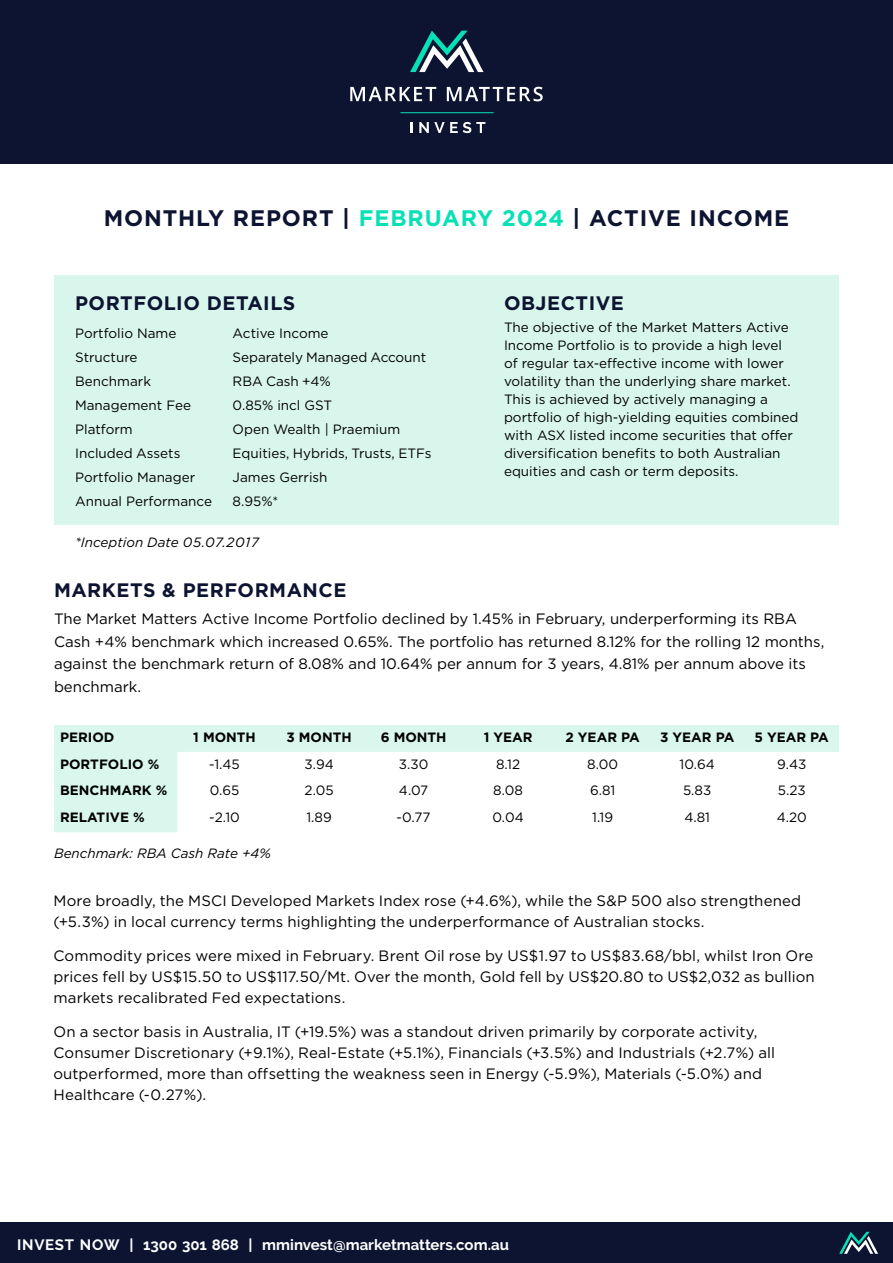
<style>
.page{position:relative;width:893px;height:1263px;background:#fff}
.page>*{position:absolute;margin:0;border:0;box-sizing:border-box;transform-origin:0 0}
.t1{font:700 22.5px "Gotham";letter-spacing:.04em;color:#0d1431}
.t2{font:700 19.5px "Gotham";letter-spacing:.025em;color:#0d1431}
.t3{font:15px/21px "Gotham";color:#000}
.t4{font:700 15px "Raleway";color:#fff}
.t5{font:13.5px/18px "Gotham";color:#000}
.t6{font:700 13.5px "Gotham";color:#000}
.t7{font:italic 13.5px "Gotham";color:#000}
.s1{color:#08e0b5}
</style>
<div class="page">
<div style="left:0;top:0;width:893px;height:164px;background:#0d1431"></div>
<div style="left:0;top:1222px;width:893px;height:41px;background:#0d1431"></div>
<svg style="left:410px;top:31px;width:73px;height:41px"></svg>
<svg style="left:350px;top:87px;width:86px;height:14px"></svg>
<svg style="left:447px;top:87px;width:96px;height:14px"></svg>
<svg style="left:411px;top:122px;width:2px;height:11px"></svg>
<svg style="left:419px;top:122px;width:66px;height:11px"></svg>
<hr style="left:400px;top:112px;width:94px;height:1px;background:#08e0b5">
<svg style="left:839px;top:1232px;width:39px;height:22px"></svg>
<svg style="left:54px;top:725px;width:785px;height:107px"></svg>
<div style="left:54px;top:275px;width:785px;height:250px;background:#d9f6ed"></div>
<h1 class="t1" style="left:104px;top:204px;width:687px">MONTHLY REPORT | <span class="s1">FEBRUARY 2024</span> | ACTIVE INCOME</h1>
<h2 class="t2" style="left:75px;top:290px;width:222px">PORTFOLIO DETAILS</h2>
<p class="t5" style="left:75px;top:324px;width:103px">Portfolio Name</p>
<p class="t5" style="left:233px;top:324px;width:97px">Active Income</p>
<p class="t5" style="left:75px;top:348px;width:64px">Structure</p>
<p class="t5" style="left:233px;top:348px;width:195px">Separately Managed Account</p>
<p class="t5" style="left:75px;top:372px;width:77px">Benchmark</p>
<p class="t5" style="left:233px;top:372px;width:100px">RBA Cash +4%</p>
<p class="t5" style="left:75px;top:396px;width:117px">Management Fee</p>
<p class="t5" style="left:233px;top:396px;width:101px">0.85% incl GST</p>
<p class="t5" style="left:75px;top:420px;width:59px">Platform</p>
<p class="t5" style="left:233px;top:420px;width:169px">Open Wealth | Praemium</p>
<p class="t5" style="left:75px;top:444px;width:107px">Included Assets</p>
<p class="t5" style="left:233px;top:444px;width:200px">Equities, Hybrids, Trusts, ETFs</p>
<p class="t5" style="left:75px;top:468px;width:122px">Portfolio Manager</p>
<p class="t5" style="left:233px;top:468px;width:96px">James Gerrish</p>
<p class="t5" style="left:75px;top:492px;width:138px">Annual Performance</p>
<p class="t5" style="left:233px;top:492px;width:47px">8.95%*</p>
<p class="t7" style="left:75px;top:533px;width:185px">*Inception Date 05.07.2017</p>
<h2 class="t2" style="left:504px;top:290px;width:121px">OBJECTIVE</h2>
<p class="t5" style="left:504px;top:318px;width:296px">The objective of the Market Matters Active Income Portfolio is to provide a high level of regular tax-effective income with lower volatility than the underlying share market.<br>This is achieved by actively managing a portfolio of high-yielding equities combined with ASX listed income securities that offer diversification benefits to both Australian equities and cash or term deposits.</p>
<h2 class="t2" style="left:54px;top:577px;width:294px">MARKETS &amp; PERFORMANCE</h2>
<p class="t3" style="left:54px;top:607px;width:772px;line-height:22.5px">The Market Matters Active Income Portfolio declined by 1.45% in February, underperforming its RBA Cash +4% benchmark which increased 0.65%. The portfolio has returned 8.12% for the rolling 12 months, against the benchmark return of 8.08% and 10.64% per annum for 3 years, 4.81% per annum above its benchmark.</p>
<p class="t6" style="left:60px;top:728px;width:56px">PERIOD</p>
<p class="t6" style="left:193px;top:728px;width:64px">1 MONTH</p>
<p class="t6" style="left:286px;top:728px;width:67px">3 MONTH</p>
<p class="t6" style="left:381px;top:728px;width:67px">6 MONTH</p>
<p class="t6" style="left:484px;top:728px;width:50px">1 YEAR</p>
<p class="t6" style="left:565px;top:728px;width:76px">2 YEAR PA</p>
<p class="t6" style="left:660px;top:728px;width:76px">3 YEAR PA</p>
<p class="t6" style="left:754px;top:728px;width:76px">5 YEAR PA</p>
<p class="t6" style="left:60px;top:755px;width:101px">PORTFOLIO %</p>
<p class="t5" style="left:209px;top:755px;width:32px">-1.45</p>
<p class="t5" style="left:304px;top:755px;width:31px">3.94</p>
<p class="t5" style="left:399px;top:755px;width:31px">3.30</p>
<p class="t5" style="left:496px;top:755px;width:26px">8.12</p>
<p class="t5" style="left:587px;top:755px;width:32px">8.00</p>
<p class="t5" style="left:680px;top:755px;width:37px">10.64</p>
<p class="t5" style="left:777px;top:755px;width:31px">9.43</p>
<p class="t6" style="left:60px;top:782px;width:109px">BENCHMARK %</p>
<p class="t5" style="left:210px;top:781px;width:31px">0.65</p>
<p class="t5" style="left:305px;top:781px;width:31px">2.05</p>
<p class="t5" style="left:399px;top:781px;width:31px">4.07</p>
<p class="t5" style="left:493px;top:781px;width:31px">8.08</p>
<p class="t5" style="left:590px;top:781px;width:27px">6.81</p>
<p class="t5" style="left:683px;top:781px;width:30px">5.83</p>
<p class="t5" style="left:778px;top:781px;width:29px">5.23</p>
<p class="t6" style="left:60px;top:808px;width:86px">RELATIVE %</p>
<p class="t5" style="left:209px;top:808px;width:32px">-2.10</p>
<p class="t5" style="left:306px;top:808px;width:27px">1.89</p>
<p class="t5" style="left:397px;top:808px;width:36px">-0.77</p>
<p class="t5" style="left:493px;top:808px;width:33px">0.04</p>
<p class="t5" style="left:592px;top:808px;width:23px">1.19</p>
<p class="t5" style="left:684px;top:808px;width:27px">4.81</p>
<p class="t5" style="left:777px;top:808px;width:32px">4.20</p>
<p class="t7" style="left:54px;top:844px;width:218px">Benchmark: RBA Cash Rate +4%</p>
<p class="t3" style="left:53px;top:890px;width:749px">More broadly, the MSCI Developed Markets Index rose (+4.6%), while the S&amp;P 500 also strengthened (+5.3%) in local currency terms highlighting the underperformance of Australian stocks.</p>
<p class="t3" style="left:53px;top:945px;width:763px;text-align:justify">Commodity prices were mixed in February. Brent Oil rose by US$1.97 to US$83.68/bbl, whilst Iron Ore prices fell by US$15.50 to US$117.50/Mt. Over the month, Gold fell by US$20.80 to US$2,032 as bullion markets recalibrated Fed expectations.</p>
<p class="t3" style="left:53px;top:1021px;width:723px">On a sector basis in Australia, IT (+19.5%) was a standout driven primarily by corporate activity, Consumer Discretionary (+9.1%), Real-Estate (+5.1%), Financials (+3.5%) and Industrials (+2.7%) all outperformed, more than offsetting the weakness seen in Energy (-5.9%), Materials (-5.0%) and Healthcare (-0.27%).</p>
<p class="t4" style="left:17px;top:1236px;width:493px">INVEST NOW | 1300 301 868 | mminvest@marketmatters.com.au</p>
</div>
